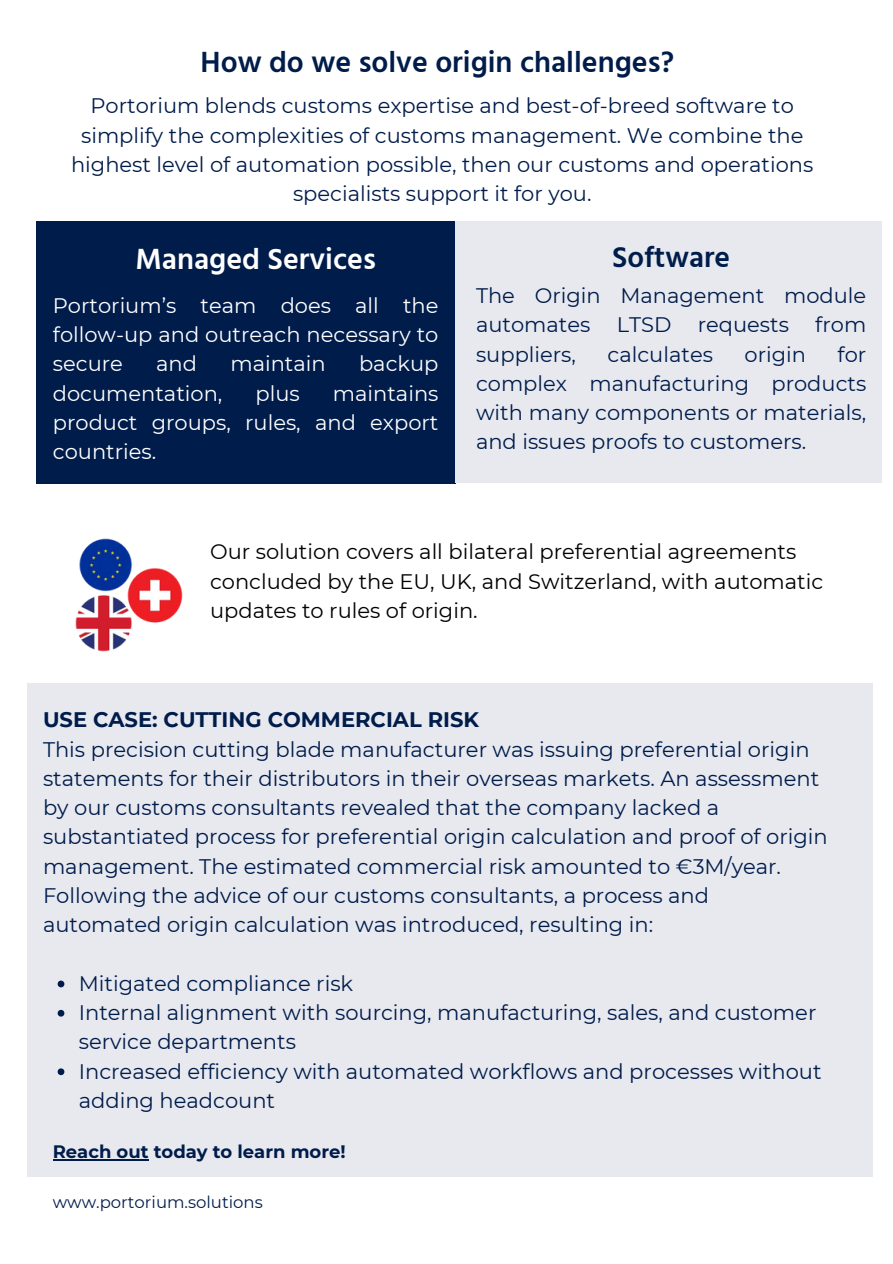
<style>
.page{position:relative;width:893px;height:1264px;background:#fff}
.page>*{position:absolute;margin:0;border:0;box-sizing:border-box;transform-origin:0 0}
.t1{font:600 30px "Hind Vadodara";color:#001c4b}
.t2{font:600 30px "Hind Vadodara";color:#fff}
.t3{font:600 29.55px "Hind Vadodara";color:#001c4b}
.t4{font:21px/29.2px "Montserrat";color:#001c4b}
.t5{font:21px/29.2px "Montserrat";color:#fff;text-align:justify}
.t6{font:21px/29.2px "Montserrat";color:#000}
.t7{font:700 18px "Montserrat";color:#001c4b}
.t8{font:16.5px "Montserrat";color:#001c4b}
.s1{font-weight:700}
</style>
<div class="page">
<div style="left:27px;top:682px;width:845px;height:494px;background:#e8e9ef"></div>
<div style="left:36px;top:221px;width:419px;height:262px;background:#001c4b"></div>
<div style="left:455px;top:221px;width:426px;height:262px;background:#e8e9ef"></div>
<img style="left:75px;top:538px;width:108px;height:114px">
<svg style="left:58px;top:980px;width:6px;height:7px"></svg>
<svg style="left:58px;top:1009px;width:6px;height:7px"></svg>
<svg style="left:58px;top:1068px;width:6px;height:7px"></svg>
<hr style="left:53px;top:1159px;width:96px;height:1px;background:#001c4b">
<p class="t1" style="left:201px;top:38px;width:475px">How do we solve origin challenges?</p>
<p class="t4" style="left:71px;top:91px;width:743px;text-align:center">Portorium blends customs expertise and best-of-breed software to simplify the complexities of customs management. We combine the highest level of automation possible, then our customs and operations specialists support it for you.</p>
<h1 class="t2" style="left:135px;top:235px;width:242px">Managed Services</h1>
<h2 class="t5" style="left:53px;top:291px;width:387px">Portorium’s team does all the follow-up and outreach necessary to secure</h2>
<h2 class="t5" style="left:156px;top:349px;width:42px">and</h2>
<h2 class="t5" style="left:230px;top:349px;width:97px">maintain</h2>
<h2 class="t5" style="left:359px;top:349px;width:81px">backup</h2>
<h2 class="t5" style="left:53px;top:378px;width:171px">documentation,</h2>
<h2 class="t5" style="left:255px;top:378px;width:46px">plus</h2>
<h2 class="t5" style="left:53px;top:378px;width:387px;text-indent:280px">maintains product groups, rules, and export countries.</h2>
<h1 class="t3" style="left:612px;top:233px;width:119px">Software</h1>
<h2 class="t4" style="left:476px;top:281px;width:392px">The Origin Management module automates</h2>
<h2 class="t4" style="left:616px;top:310px;width:56px">LTSD</h2>
<h2 class="t4" style="left:697px;top:310px;width:93px">requests</h2>
<h2 class="t4" style="left:815px;top:310px;width:52px">from</h2>
<h2 class="t4" style="left:476px;top:339px;width:392px;text-align:justify;text-indent:361px">for complex manufacturing products with many components or materials, and issues proofs to customers.</h2>
<h2 class="t4" style="left:476px;top:339px;width:101px">suppliers,</h2>
<h2 class="t4" style="left:607px;top:339px;width:107px">calculates</h2>
<h2 class="t4" style="left:744px;top:339px;width:63px">origin</h2>
<p class="t6" style="left:210px;top:537px;width:614px">Our solution covers all bilateral preferential agreements concluded by the EU, UK, and Switzerland, with automatic updates to rules of origin.</p>
<h2 class="t4" style="left:43px;top:705px;width:786px"><span class="s1">USE CASE: CUTTING COMMERCIAL RISK<br></span>This precision cutting blade manufacturer was issuing preferential origin statements for their distributors in their overseas markets. An assessment by our customs consultants revealed that the company lacked a substantiated process for preferential origin calculation and proof of origin management. The estimated commercial risk amounted to €3M/year.<br>Following the advice of our customs consultants, a process and automated origin calculation was introduced, resulting in:</h2>
<p class="t4" style="left:79px;top:968px;width:276px">Mitigated compliance risk</p>
<h2 class="t4" style="left:79px;top:997px;width:739px">Internal alignment with sourcing, manufacturing, sales, and customer service departments</h2>
<h2 class="t4" style="left:79px;top:1056px;width:744px">Increased efficiency with automated workflows and processes without adding headcount</h2>
<p class="t7" style="left:53px;top:1140px;width:294px">Reach out today to learn more!</p>
<h3 class="t8" style="left:53px;top:1191px;width:211px">www.portorium.solutions</h3>
</div>
